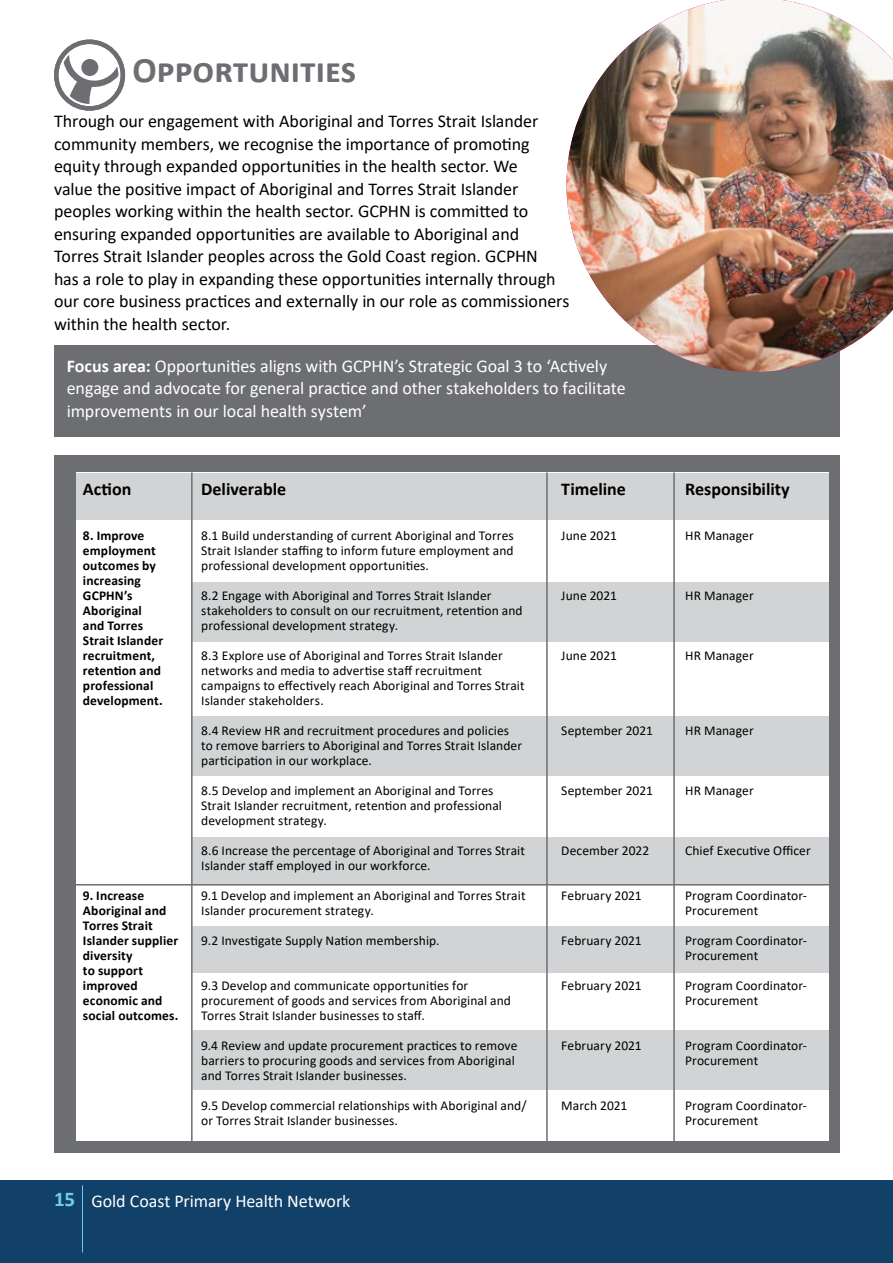
<style>
.page{position:relative;width:893px;height:1263px;background:#fff}
.page>*{position:absolute;margin:0;border:0;box-sizing:border-box;transform-origin:0 0}
.t1{font:700 36px "Calibri";color:#6d6e71}
.t2{font:700 21px "Calibri";color:#70cde3}
.t3{font:18px/22.5px "Calibri";letter-spacing:-.005em;color:#000}
.t4{font:18px/22.5px "Calibri";letter-spacing:-.005em;color:#fff}
.t5{font:700 18px "Calibri";color:#000}
.t6{font:13.5px/15px "Calibri";letter-spacing:.005em;color:#000}
.t7{font:700 13.5px/15px "Calibri";letter-spacing:.01em;color:#000}
.s1{font-weight:700}
</style>
<div class="page">
<div style="left:0;top:1180px;width:893px;height:83px;background:#114069"></div>
<div style="left:54px;top:455px;width:785px;height:697px;background:#6d6e71"></div>
<div style="left:77px;top:472px;width:752px;height:669px;background:#fff"></div>
<div style="left:193px;top:582px;width:636px;height:60px;background:#d1d3d4"></div>
<div style="left:77px;top:473px;width:752px;height:46px;background:#d1d3d4"></div>
<div style="left:54px;top:346px;width:785px;height:91px;background:#6d6e71"></div>
<div style="left:193px;top:716px;width:636px;height:59px;background:#d1d3d4"></div>
<div style="left:193px;top:838px;width:636px;height:46px;background:#d1d3d4"></div>
<div style="left:193px;top:926px;width:636px;height:46px;background:#d1d3d4"></div>
<div style="left:193px;top:1030px;width:636px;height:59px;background:#d1d3d4"></div>
<img style="left:566px;top:0;width:327px;height:372px">
<svg style="left:54px;top:40px;width:71px;height:71px"></svg>
<div style="left:81px;top:59px;width:17px;height:17px;background:#6d6e71;border-radius:50%"></div>
<hr style="left:191px;top:472px;width:2px;height:670px;background:#6d6e71">
<hr style="left:546px;top:472px;width:2px;height:670px;background:#6d6e71">
<hr style="left:673px;top:472px;width:2px;height:670px;background:#6d6e71">
<hr style="left:68px;top:884px;width:766px;height:1px;background:#6d6e71">
<hr style="left:82px;top:1185px;width:1px;height:67px;background:#70cde3">
<h1 class="t1" style="left:132px;top:45px;width:225px">Opportunities</h1>
<p class="t3" style="left:54px;top:110px;width:517px">Through our engagement with Aboriginal and Torres Strait Islander community members, we recognise the importance of promoting equity through expanded opportunities in the health sector. We<br>value the positive impact of Aboriginal and Torres Strait Islander peoples working within the health sector. GCPHN is committed to ensuring expanded opportunities are available to Aboriginal and<br>Torres Strait Islander peoples across the Gold Coast region. GCPHN<br>has a role to play in expanding these opportunities internally through our core business practices and externally in our role as commissioners within the health sector.</p>
<h3 class="t4" style="left:67px;top:354px;width:560px"><span class="s1">Focus area:</span> Opportunities aligns with GCPHN’s Strategic Goal 3 to ‘Actively engage and advocate for general practice and other stakeholders to facilitate improvements in our local health system’</h3>
<h3 class="t5" style="left:83px;top:476px;width:50px">Action</h3>
<h3 class="t5" style="left:201px;top:476px;width:86px">Deliverable</h3>
<h3 class="t5" style="left:561px;top:476px;width:66px">Timeline</h3>
<h3 class="t5" style="left:685px;top:476px;width:106px">Responsibility</h3>
<p class="t7" style="left:83px;top:527px;width:82px">8. Improve employment outcomes by increasing<br>GCPHN’s<br>Aboriginal and Torres<br>Strait Islander recruitment, retention and professional development.</p>
<p class="t6" style="left:201px;top:527px;width:314px;text-align:justify">8.1 Build understanding of current Aboriginal and Torres Strait Islander staffing to inform future employment and professional development opportunities.</p>
<p class="t6" style="left:201px;top:587px;width:323px">8.2 Engage with Aboriginal and Torres Strait Islander stakeholders to consult on our recruitment, retention and professional development strategy.</p>
<p class="t6" style="left:201px;top:647px;width:325px">8.3 Explore use of Aboriginal and Torres Strait Islander networks and media to advertise staff recruitment campaigns to effectively reach Aboriginal and Torres Strait Islander stakeholders.</p>
<p class="t6" style="left:201px;top:722px;width:322px">8.4 Review HR and recruitment procedures and policies to remove barriers to Aboriginal and Torres Strait Islander participation in our workplace.</p>
<p class="t6" style="left:201px;top:782px;width:302px">8.5 Develop and implement an Aboriginal and Torres<br>Strait Islander recruitment, retention and professional development strategy.</p>
<p class="t6" style="left:201px;top:842px;width:325px">8.6 Increase the percentage of Aboriginal and Torres Strait<br>Islander staff employed in our workforce.</p>
<p class="t6" style="left:201px;top:887px;width:326px">9.1 Develop and implement an Aboriginal and Torres Strait<br>Islander procurement strategy.</p>
<p class="t6" style="left:201px;top:932px;width:240px">9.2 Investigate Supply Nation membership.</p>
<p class="t6" style="left:201px;top:977px;width:311px">9.3 Develop and communicate opportunities for procurement of goods and services from Aboriginal and<br>Torres Strait Islander businesses to staff.</p>
<p class="t6" style="left:201px;top:1037px;width:318px">9.4 Review and update procurement practices to remove barriers to procuring goods and services from Aboriginal and Torres Strait Islander businesses.</p>
<p class="t6" style="left:201px;top:1097px;width:327px">9.5 Develop commercial relationships with Aboriginal and/ or Torres Strait Islander businesses.</p>
<p class="t6" style="left:561px;top:527px;width:57px">June 2021</p>
<p class="t6" style="left:685px;top:527px;width:70px">HR Manager</p>
<p class="t6" style="left:561px;top:587px;width:57px">June 2021</p>
<p class="t6" style="left:685px;top:587px;width:70px">HR Manager</p>
<p class="t6" style="left:561px;top:647px;width:57px">June 2021</p>
<p class="t6" style="left:685px;top:647px;width:70px">HR Manager</p>
<p class="t6" style="left:561px;top:722px;width:93px">September 2021</p>
<p class="t6" style="left:685px;top:722px;width:70px">HR Manager</p>
<p class="t6" style="left:561px;top:782px;width:93px">September 2021</p>
<p class="t6" style="left:685px;top:782px;width:70px">HR Manager</p>
<p class="t6" style="left:685px;top:842px;width:127px">Chief Executive Officer</p>
<p class="t6" style="left:685px;top:887px;width:123px">Program Coordinator-<br>Procurement</p>
<p class="t6" style="left:685px;top:932px;width:123px">Program Coordinator-<br>Procurement</p>
<p class="t6" style="left:685px;top:977px;width:123px">Program Coordinator-<br>Procurement</p>
<p class="t6" style="left:685px;top:1037px;width:123px">Program Coordinator-<br>Procurement</p>
<p class="t6" style="left:685px;top:1097px;width:123px">Program Coordinator-<br>Procurement</p>
<p class="t6" style="left:561px;top:842px;width:90px">December 2022</p>
<p class="t6" style="left:561px;top:887px;width:82px">February 2021</p>
<p class="t6" style="left:561px;top:932px;width:82px">February 2021</p>
<p class="t6" style="left:561px;top:977px;width:82px">February 2021</p>
<p class="t7" style="left:83px;top:887px;width:97px">9. Increase<br>Aboriginal and<br>Torres Strait<br>Islander supplier diversity<br>to support improved economic and social outcomes.</p>
<p class="t6" style="left:561px;top:1037px;width:82px">February 2021</p>
<p class="t6" style="left:561px;top:1097px;width:68px">March 2021</p>
<h2 class="t2" style="left:54px;top:1184px;width:23px">15</h2>
<h3 class="t4" style="left:92px;top:1189px;width:260px">Gold Coast Primary Health Network</h3>
</div>
